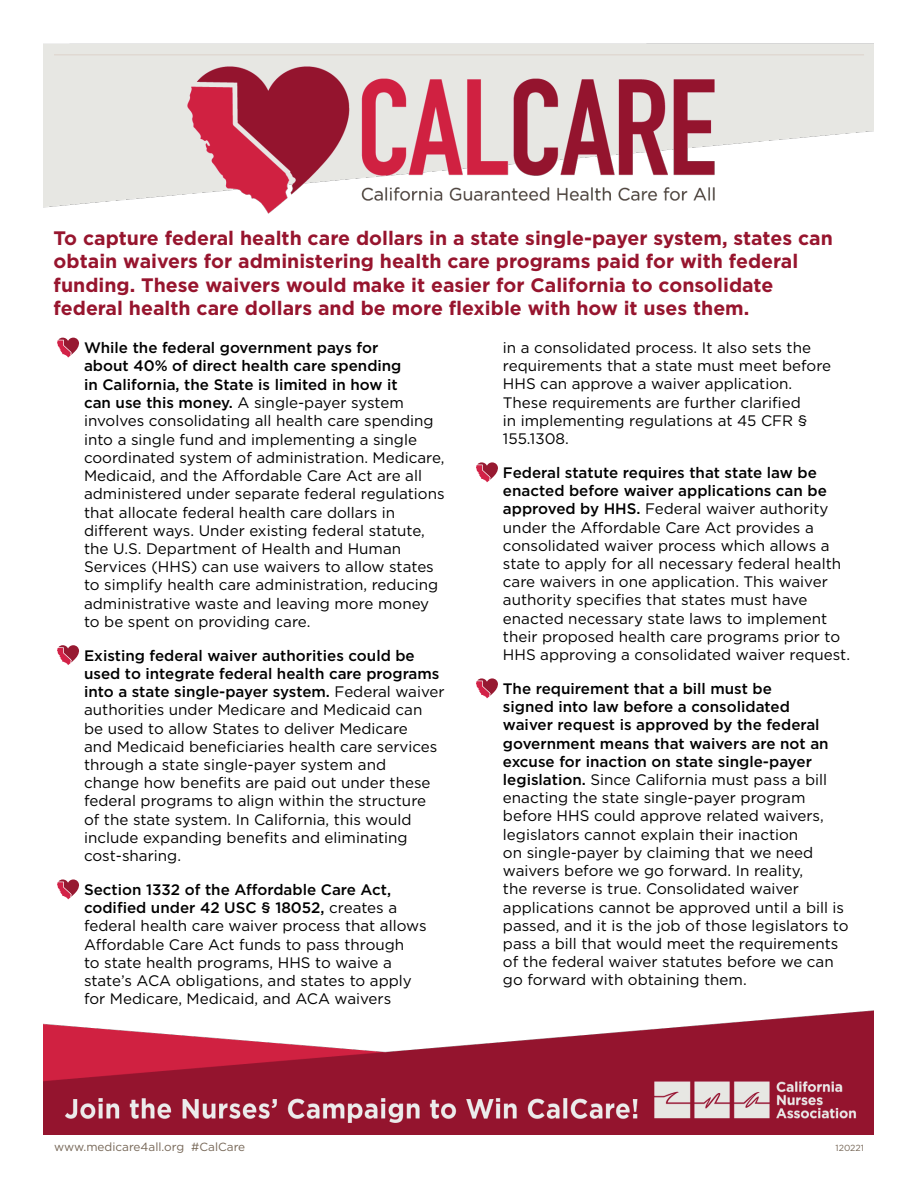
<style>
.page{position:relative;width:918px;height:1188px;background:#fff}
.page>*{position:absolute;margin:0;border:0;box-sizing:border-box;transform-origin:0 0}
.t1{font:700 19.5px/23.4px "Gotham";color:#97152e}
.t2{font:15.15px/18.3px "Gotham";color:#000}
.t3{font:11.85px "Gotham";color:#766757}
.t4{font:8.85px "Gotham";color:#766757}
.s1{font-weight:500}
</style>
<div class="page">
<img style="left:44px;top:44px;width:829px;height:170px">
<img style="left:44px;top:1010px;width:829px;height:124px">
<hr style="left:54px;top:54px;width:810px;height:2px;background:#e0d9d2">
<svg style="left:57px;top:338px;width:22px;height:20px"></svg>
<svg style="left:57px;top:645px;width:22px;height:20px"></svg>
<svg style="left:57px;top:879px;width:22px;height:20px"></svg>
<svg style="left:476px;top:462px;width:22px;height:20px"></svg>
<svg style="left:476px;top:678px;width:22px;height:20px"></svg>
<p class="t1" style="left:54px;top:226px;width:781px">To capture federal health care dollars in a state single-payer system, states can obtain waivers for administering health care programs paid for with federal funding. These waivers would make it easier for California to consolidate federal health care dollars and be more flexible with how it uses them.</p>
<p class="t2" style="left:84px;top:338px;width:362px"><span class="s1">While the federal government pays for<br>about 40% of direct health care spending<br>in California, the State is limited in how it<br>can use this money.</span> A single-payer system involves consolidating all health care spending into a single fund and implementing a single coordinated system of administration. Medicare, Medicaid, and the Affordable Care Act are all administered under separate federal regulations that allocate federal health care dollars in different ways. Under existing federal statute, the U.S. Department of Health and Human Services (HHS) can use waivers to allow states to simplify health care administration, reducing administrative waste and leaving more money to be spent on providing care.</p>
<p class="t2" style="left:84px;top:646px;width:362px"><span class="s1">Existing federal waiver authorities could be used to integrate federal health care programs into a state single-payer system.</span> Federal waiver authorities under Medicare and Medicaid can be used to allow States to deliver Medicare<br>and Medicaid beneficiaries health care services through a state single-payer system and change how benefits are paid out under these federal programs to align within the structure of the state system. In California, this would include expanding benefits and eliminating cost-sharing.</p>
<p class="t2" style="left:84px;top:880px;width:344px"><span class="s1">Section 1332 of the Affordable Care Act, codified under 42 USC § 18052,</span> creates a federal health care waiver process that allows Affordable Care Act funds to pass through<br>to state health programs, HHS to waive a state’s ACA obligations, and states to apply for Medicare, Medicaid, and ACA waivers</p>
<p class="t2" style="left:503px;top:338px;width:330px">in a consolidated process. It also sets the requirements that a state must meet before HHS can approve a waiver application.<br>These requirements are further clarified<br>in implementing regulations at 45 CFR § 155.1308.</p>
<p class="t2" style="left:503px;top:463px;width:349px"><span class="s1">Federal statute requires that state law be enacted before waiver applications can be approved by HHS.</span> Federal waiver authority under the Affordable Care Act provides a consolidated waiver process which allows a state to apply for all necessary federal health care waivers in one application. This waiver authority specifies that states must have enacted necessary state laws to implement their proposed health care programs prior to HHS approving a consolidated waiver request.</p>
<p class="t2" style="left:503px;top:679px;width:347px"><span class="s1">The requirement that a bill must be<br>signed into law before a consolidated<br>waiver request is approved by the federal government means that waivers are not an excuse for inaction on state single-payer legislation.</span> Since California must pass a bill enacting the state single-payer program before HHS could approve related waivers, legislators cannot explain their inaction<br>on single-payer by claiming that we need waivers before we go forward. In reality,<br>the reverse is true. Consolidated waiver applications cannot be approved until a bill is passed, and it is the job of those legislators to pass a bill that would meet the requirements of the federal waiver statutes before we can go forward with obtaining them.</p>
<p class="t3" style="left:54px;top:1140px;width:193px">www.medicare4all.org #CalCare</p>
<p class="t4" style="left:836px;top:1142px;width:30px">120221</p>
</div>
